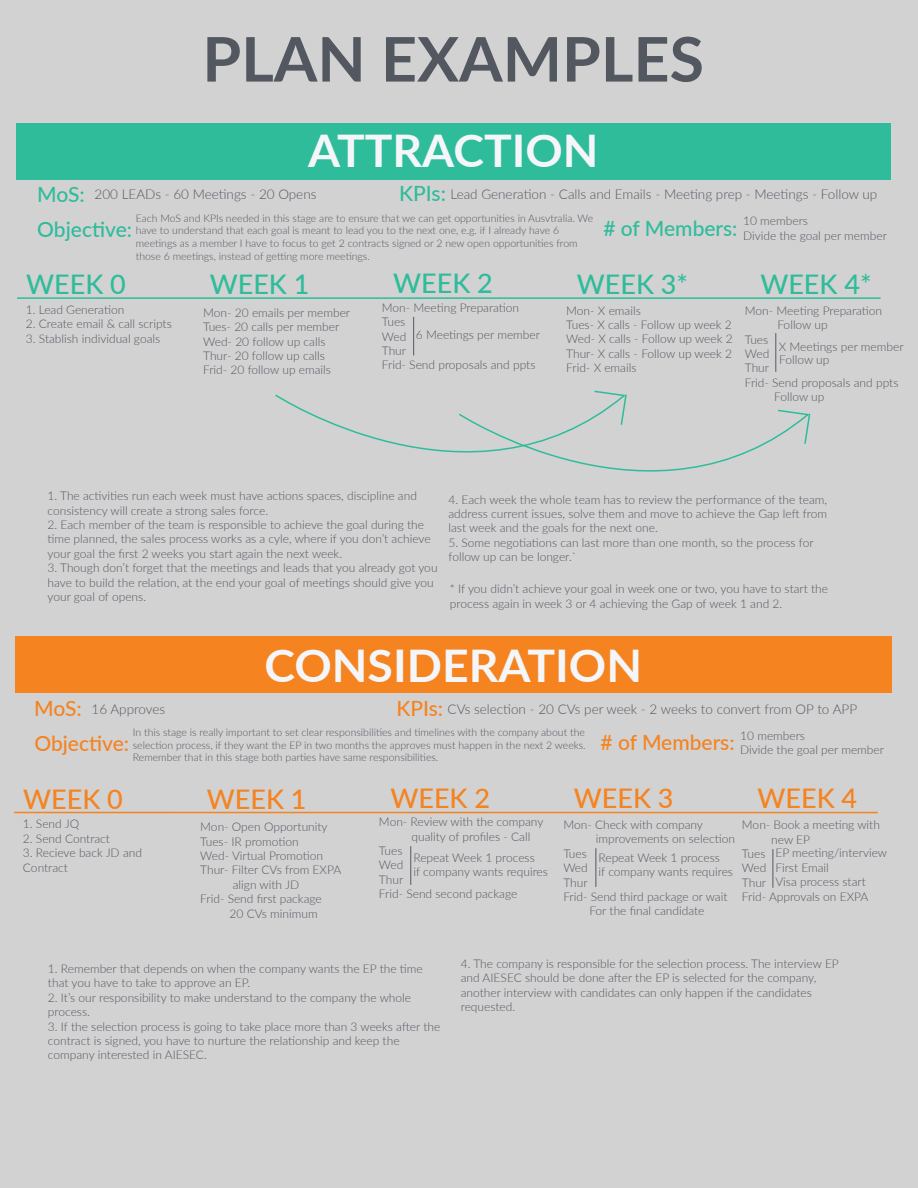
<style>
.page{position:relative;width:918px;height:1188px;background:#d2d2d3}
.page>*{position:absolute;margin:0;border:0;box-sizing:border-box;transform-origin:0 0}
.t1{font:700 61.5px "Lato";color:#53575f}
.t2{font:700 45px "Lato";color:#f4f6f9}
.t3{font:500 27px "Lato";color:#2ebc9b}
.t4{font:500 27px "Lato";color:#f58320}
.t5{font:500 21px/35.4px "Lato";color:#2ebc9b}
.t6{font:500 21px/35.4px "Lato";color:#f58320}
.t7{font:300 13.5px "Lato";color:#53575f}
.t8{font:300 12px/14.4px "Lato";color:#53575f}
.t9{font:300 10.5px/12.6px "Lato";color:#53575f}
</style>
<div class="page">
<div style="left:16px;top:124px;width:874px;height:56px;background:#2ebc9b"></div>
<hr style="left:413px;top:317px;width:1px;height:39px;background:#53575f">
<hr style="left:17px;top:297px;width:864px;height:2px;background:#2ebc9b">
<hr style="left:776px;top:333px;width:1px;height:39px;background:#53575f">
<svg style="left:275px;top:390px;width:345px;height:63px"></svg>
<svg style="left:620px;top:394px;width:7px;height:15px"></svg>
<svg style="left:458px;top:409px;width:345px;height:63px"></svg>
<svg style="left:803px;top:413px;width:8px;height:31px"></svg>
<div style="left:15px;top:636px;width:877px;height:56px;background:#f58320"></div>
<hr style="left:411px;top:846px;width:1px;height:39px;background:#53575f">
<hr style="left:14px;top:812px;width:864px;height:1px;background:#f58320">
<hr style="left:773px;top:849px;width:1px;height:39px;background:#53575f">
<hr style="left:596px;top:848px;width:1px;height:39px;background:#53575f">
<h1 class="t1" style="left:202px;top:14px;width:503px">PLAN EXAMPLES</h1>
<h2 class="t2" style="left:308px;top:118px;width:292px">ATTRACTION</h2>
<h3 class="t5" style="left:37px;top:175px;width:96px">MoS:<br>Objective:</h3>
<h3 class="t5" style="left:399px;top:175px;width:48px">KPIs:</h3>
<p class="t7" style="left:95px;top:185px;width:223px">200 LEADs - 60 Meetings - 20 Opens</p>
<p class="t7" style="left:451px;top:185px;width:428px">Lead Generation - Calls and Emails - Meeting prep - Meetings - Follow up</p>
<p class="t9" style="left:136px;top:211px;width:459px">Each MoS and KPIs needed in this stage are to ensure that we can get opportunities in Ausvtralia. We have to understand that each goal is meant to lead you to the next one, e.g. if I already have 6 meetings as a member I have to focus to get 2 contracts signed or 2 new open opportunities from those 6 meetings, instead of getting more meetings.</p>
<p class="t8" style="left:743px;top:213px;width:145px">10 members<br>Divide the goal per member</p>
<h3 class="t5" style="left:603px;top:209px;width:136px"># of Members:</h3>
<h3 class="t3" style="left:26px;top:265px;width:101px">WEEK 0</h3>
<h3 class="t3" style="left:210px;top:265px;width:101px">WEEK 1</h3>
<h3 class="t3" style="left:393px;top:264px;width:101px">WEEK 2</h3>
<h3 class="t3" style="left:577px;top:265px;width:113px">WEEK 3*</h3>
<h3 class="t3" style="left:760px;top:265px;width:113px">WEEK 4*</h3>
<p class="t8" style="left:26px;top:302px;width:100px">1. Lead Generation</p>
<p class="t8" style="left:26px;top:316px;width:147px">2. Create email &amp; call scripts</p>
<p class="t8" style="left:26px;top:331px;width:136px">3. Stablish individual goals</p>
<p class="t8" style="left:382px;top:300px;width:155px">Mon- Meeting Preparation<br>Tues<br>Wed<br>Thur<br>Frid- Send proposals and ppts</p>
<p class="t8" style="left:566px;top:303px;width:168px">Mon- X emails<br>Tues- X calls - Follow up week 2<br>Wed- X calls - Follow up week 2<br>Thur- X calls - Follow up week 2<br>Frid- X emails</p>
<p class="t8" style="left:745px;top:303px;width:139px">Mon- Meeting Preparation</p>
<p class="t8" style="left:203px;top:305px;width:149px">Mon- 20 emails per member<br>Tues- 20 calls per member<br>Wed- 20 follow up calls<br>Thur- 20 follow up calls<br>Frid- 20 follow up emails</p>
<p class="t8" style="left:777px;top:317px;width:52px">Follow up</p>
<p class="t8" style="left:416px;top:327px;width:126px">6 Meetings per member</p>
<p class="t8" style="left:745px;top:332px;width:25px">Tues</p>
<p class="t8" style="left:745px;top:346px;width:26px">Wed</p>
<p class="t8" style="left:745px;top:360px;width:26px">Thur</p>
<p class="t8" style="left:745px;top:375px;width:155px">Frid- Send proposals and ppts</p>
<p class="t8" style="left:774px;top:389px;width:52px">Follow up</p>
<p class="t8" style="left:779px;top:339px;width:126px">X Meetings per member</p>
<p class="t8" style="left:779px;top:352px;width:52px">Follow up</p>
<p class="t8" style="left:48px;top:488px;width:371px">1. The activities run each week must have actions spaces, discipline and consistency will create a strong sales force.</p>
<p class="t8" style="left:48px;top:517px;width:385px">2. Each member of the team is responsible to achieve the goal during the time planned, the sales process works as a cyle, where if you don’t achieve your goal the first 2 weeks you start again the next week.</p>
<p class="t8" style="left:48px;top:560px;width:392px">3. Though don’t forget that the meetings and leads that you already got you have to build the relation, at the end your goal of meetings should give you your goal of opens.</p>
<p class="t8" style="left:449px;top:492px;width:380px;text-align:justify">4. Each week the whole team has to review the performance of the team, address current issues, solve them and move to achieve the Gap left from last week and the goals for the next one.</p>
<p class="t8" style="left:449px;top:535px;width:367px">5. Some negotiations can last more than one month, so the process for follow up can be longer.`</p>
<p class="t8" style="left:450px;top:581px;width:380px">* If you didn’t achieve your goal in week one or two, you have to start the process again in week 3 or 4 achieving the Gap of week 1 and 2.</p>
<h2 class="t2" style="left:265px;top:633px;width:379px">CONSIDERATION</h2>
<h3 class="t6" style="left:34px;top:690px;width:96px">MoS:<br>Objective:</h3>
<h3 class="t6" style="left:396px;top:690px;width:48px">KPIs:</h3>
<p class="t7" style="left:92px;top:700px;width:75px">16 Approves</p>
<p class="t7" style="left:448px;top:699px;width:411px">CVs selection - 20 CVs per week - 2 weeks to convert from OP to APP</p>
<p class="t9" style="left:133px;top:726px;width:454px;text-align:justify">In this stage is really important to set clear responsibilities and timelines with the company about the selection process, if they want the EP in two months the approves must happen in the next 2 weeks.<br>Remember that in this stage both parties have same responsibilities.</p>
<p class="t8" style="left:740px;top:728px;width:145px">10 members<br>Divide the goal per member</p>
<h3 class="t6" style="left:601px;top:724px;width:136px"># of Members:</h3>
<h3 class="t4" style="left:23px;top:779px;width:101px">WEEK 0</h3>
<h3 class="t4" style="left:207px;top:779px;width:101px">WEEK 1</h3>
<h3 class="t4" style="left:390px;top:778px;width:101px">WEEK 2</h3>
<h3 class="t4" style="left:574px;top:779px;width:101px">WEEK 3</h3>
<h3 class="t4" style="left:757px;top:779px;width:101px">WEEK 4</h3>
<p class="t8" style="left:23px;top:816px;width:58px">1. Send JQ</p>
<p class="t8" style="left:23px;top:831px;width:89px">2. Send Contract</p>
<p class="t8" style="left:23px;top:845px;width:121px">3. Recieve back JD and<br>Contract</p>
<p class="t8" style="left:379px;top:814px;width:166px">Mon- Review with the company</p>
<p class="t8" style="left:411px;top:829px;width:120px">quality of profiles - Call</p>
<p class="t8" style="left:379px;top:843px;width:25px">Tues</p>
<p class="t8" style="left:379px;top:857px;width:26px">Wed</p>
<p class="t8" style="left:379px;top:872px;width:26px">Thur</p>
<p class="t8" style="left:379px;top:886px;width:140px">Frid- Send second package</p>
<p class="t8" style="left:563px;top:817px;width:141px">Mon- Check with company</p>
<p class="t8" style="left:596px;top:831px;width:141px">improvements on selection</p>
<p class="t8" style="left:563px;top:846px;width:25px">Tues</p>
<p class="t8" style="left:563px;top:860px;width:26px">Wed</p>
<p class="t8" style="left:563px;top:875px;width:26px">Thur</p>
<p class="t8" style="left:563px;top:889px;width:166px">Frid- Send third package or wait</p>
<p class="t8" style="left:589px;top:903px;width:117px">For the final candidate</p>
<p class="t8" style="left:742px;top:817px;width:140px">Mon- Book a meeting with</p>
<p class="t8" style="left:771px;top:832px;width:40px">new EP</p>
<p class="t8" style="left:742px;top:846px;width:25px">Tues</p>
<p class="t8" style="left:742px;top:861px;width:26px">Wed</p>
<p class="t8" style="left:742px;top:875px;width:26px">Thur</p>
<p class="t8" style="left:742px;top:889px;width:128px">Frid- Approvals on EXPA</p>
<p class="t8" style="left:200px;top:819px;width:129px">Mon- Open Opportunity</p>
<p class="t8" style="left:200px;top:834px;width:100px">Tues- IR promotion</p>
<p class="t8" style="left:200px;top:848px;width:124px">Wed- Virtual Promotion</p>
<p class="t8" style="left:200px;top:862px;width:142px">Thur- Filter CVs from EXPA</p>
<p class="t8" style="left:233px;top:877px;width:68px">align with JD</p>
<p class="t8" style="left:200px;top:891px;width:123px">Frid- Send first package</p>
<p class="t8" style="left:230px;top:906px;width:90px">20 CVs minimum</p>
<p class="t8" style="left:775px;top:845px;width:113px">EP meeting/interview<br>First Email<br>Visa process start</p>
<p class="t8" style="left:413px;top:850px;width:136px">Repeat Week 1 process<br>if company wants requires</p>
<p class="t8" style="left:599px;top:850px;width:136px">Repeat Week 1 process<br>if company wants requires</p>
<p class="t8" style="left:48px;top:961px;width:376px">1. Remember that depends on when the company wants the EP the time that you have to take to approve an EP.</p>
<p class="t8" style="left:48px;top:990px;width:365px">2. It’s our responsibility to make understand to the company the whole process.</p>
<p class="t8" style="left:48px;top:1019px;width:394px">3. If the selection process is going to take place more than 3 weeks after the contract is signed, you have to nurture the relationship and keep the company interested in AIESEC.</p>
<p class="t8" style="left:461px;top:956px;width:380px">4. The company is responsible for the selection process. The interview EP and AIESEC should be done after the EP is selected for the company, another interview with candidates can only happen if the candidates requested.</p>
</div>
